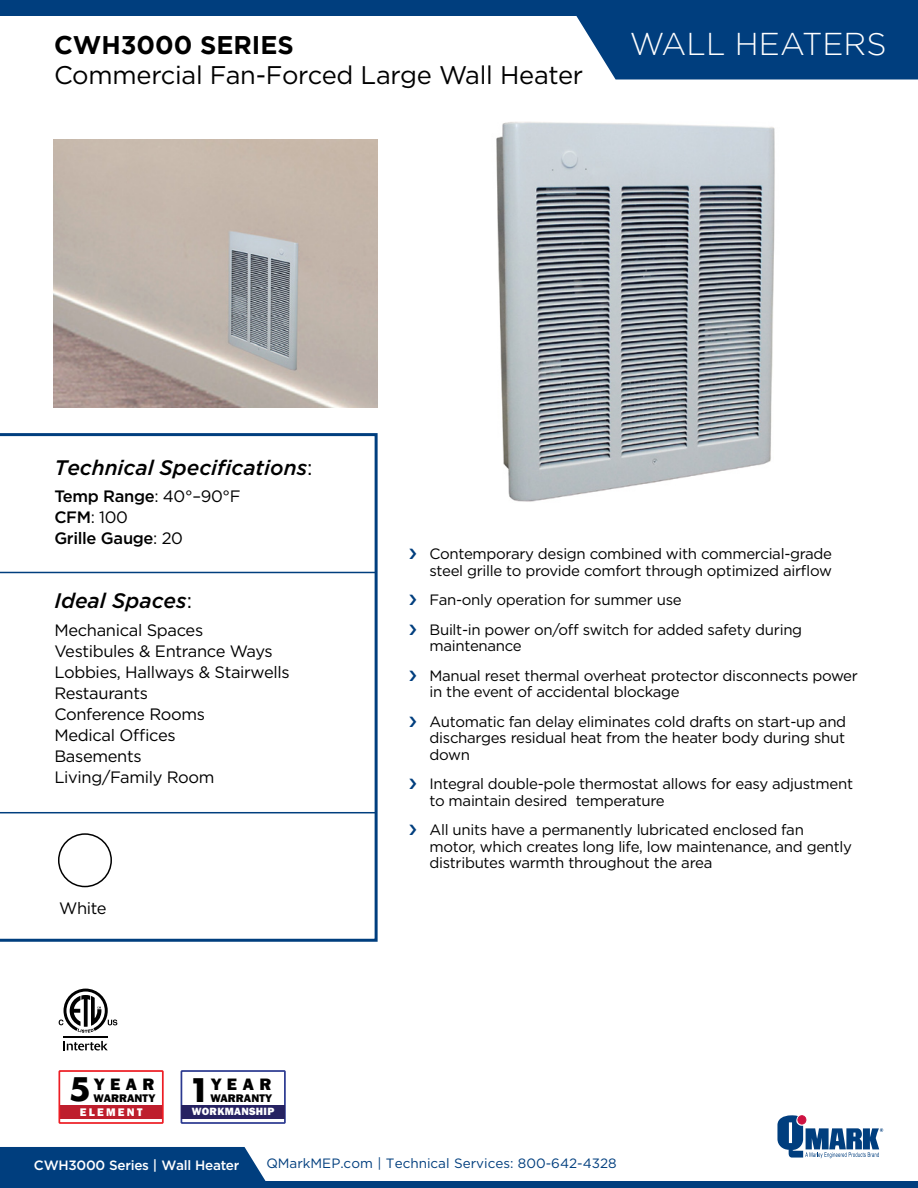
<style>
.page{position:relative;width:918px;height:1188px;background:#fff}
.page>*{position:absolute;margin:0;border:0;box-sizing:border-box;transform-origin:0 0}
.t1{font:300 31.5px "Gotham";color:#fff}
.t2{font:25.5px "Gotham";letter-spacing:-.01em;color:#000}
.t3{font:700 25.5px "Gotham";color:#000}
.t4{font:500 21px "Gotham Med Ital";color:#000}
.t5{font:800 17.1px "Franklin Gothic";letter-spacing:.32em;color:#000}
.t6{font:16.5px/21px "Gotham";letter-spacing:-.02em;color:#000}
.t7{font:500 16.5px/21px "Gotham";letter-spacing:-.02em;color:#000}
.t8{font:15px/16.5px "Gotham";letter-spacing:-.02em;color:#000}
.t9{font:13.5px "Gotham";color:#003e7e}
.t10{font:500 13.5px "Gotham";letter-spacing:-.02em;color:#fff}
.t11{font:800 11.4px "Franklin Gothic";color:#000}
.t12{font:800 11.4px "Franklin Gothic";letter-spacing:.2em;color:#fff}
.t13{font:800 10.8px "Franklin Gothic";letter-spacing:.025em;color:#fff}
.s1{font-family:"Gotham";font-weight:400}
.s2{font-weight:400}
.s3{font-family:"Futura";font-weight:700;font-size:31.65px}
</style>
<div class="page">
<div style="left:0;top:0;width:918px;height:16px;background:#003e7e"></div>
<svg style="left:576px;top:16px;width:342px;height:64px;background:#104a86"></svg>
<svg style="left:777px;top:1115px;width:106px;height:43px"></svg>
<div style="left:0;top:1147px;width:266px;height:34px;background:#003e7e"></div>
<div style="left:0;top:1181px;width:918px;height:7px;background:#003e7e"></div>
<svg style="left:0;top:433px;width:378px;height:509px"></svg>
<div style="left:181px;top:1070px;width:105px;height:54px;border:2px solid #2b3990"></div>
<div style="left:181px;top:1105px;width:104px;height:14px;background:#262262"></div>
<div style="left:59px;top:1106px;width:104px;height:13px;background:#be1e2d"></div>
<div style="left:58px;top:1070px;width:106px;height:54px;border:2px solid #ed1d24"></div>
<svg style="left:64px;top:1041px;width:44px;height:9px"></svg>
<hr style="left:64px;top:1036px;width:44px;height:1px;background:#010101">
<svg style="left:59px;top:989px;width:58px;height:44px"></svg>
<img style="left:54px;top:139px;width:324px;height:268px">
<div style="left:59px;top:834px;width:52px;height:53px;background:#fff;border-radius:50%"></div>
<div style="left:58px;top:833px;width:54px;height:54px;border:2px solid #000;border-radius:50%"></div>
<img style="left:496px;top:122px;width:279px;height:380px">
<h2 class="t3" style="left:54px;top:30px;width:241px">CWH3000 SERIES</h2>
<h2 class="t2" style="left:54px;top:58px;width:531px">Commercial Fan-Forced Large Wall Heater</h2>
<h1 class="t1" style="left:630px;top:26px;width:258px">WALL HEATERS</h1>
<h3 class="t4" style="left:54px;top:448px;width:260px">Technical Specifications<span class="s1">:</span></h3>
<p class="t7" style="left:54px;top:486px;width:188px">Temp Range<span class="s2">: 40°–90°F<br></span>CFM<span class="s2">: 100<br></span>Grille Gauge<span class="s2">: 20</span></p>
<h3 class="t4" style="left:54px;top:582px;width:139px">Ideal Spaces<span class="s1">:</span></h3>
<p class="t6" style="left:54px;top:620px;width:237px">Mechanical Spaces<br>Vestibules &amp; Entrance Ways<br>Lobbies, Hallways &amp; Stairwells<br>Restaurants<br>Conference Rooms<br>Medical Offices<br>Basements<br>Living/Family Room</p>
<p class="t6" style="left:59px;top:897px;width:49px">White</p>
<p class="t5" style="left:69px;top:1073px;width:87px"><span class="s3">5</span>YEAR</p>
<p class="t11" style="left:94px;top:1090px;width:63px">WARRANTY</p>
<p class="t12" style="left:80px;top:1104px;width:64px">ELEMENT</p>
<p class="t5" style="left:188px;top:1074px;width:85px"><span class="s3">1</span>YEAR</p>
<p class="t11" style="left:210px;top:1091px;width:63px">WARRANTY</p>
<p class="t13" style="left:192px;top:1105px;width:84px">WORKMANSHIP</p>
<p class="t8" style="left:430px;top:545px;width:404px">Contemporary design combined with commercial-grade steel grille to provide comfort through optimized airflow</p>
<p class="t8" style="left:430px;top:585px;width:374px;line-height:29.4px">Fan-only operation for summer use<br>Built-in power on/off switch for added safety during</p>
<p class="t8" style="left:430px;top:631px;width:430px;line-height:29.4px">maintenance<br>Manual reset thermal overheat protector disconnects power</p>
<p class="t8" style="left:430px;top:677px;width:418px;line-height:29.4px">in the event of accidental blockage<br>Automatic fan delay eliminates cold drafts on start-up and</p>
<p class="t8" style="left:430px;top:729px;width:417px">discharges residual heat from the heater body during shut down</p>
<p class="t8" style="left:430px;top:775px;width:425px">Integral double-pole thermostat allows for easy adjustment to maintain desired temperature</p>
<p class="t8" style="left:430px;top:821px;width:424px">All units have a permanently lubricated enclosed fan motor, which creates long life, low maintenance, and gently distributes warmth throughout the area</p>
<p class="t10" style="left:34px;top:1156px;width:207px">CWH3000 Series | Wall Heater</p>
<p class="t9" style="left:266px;top:1155px;width:352px">QMarkMEP.com | Technical Services: 800-642-4328</p>
</div>
